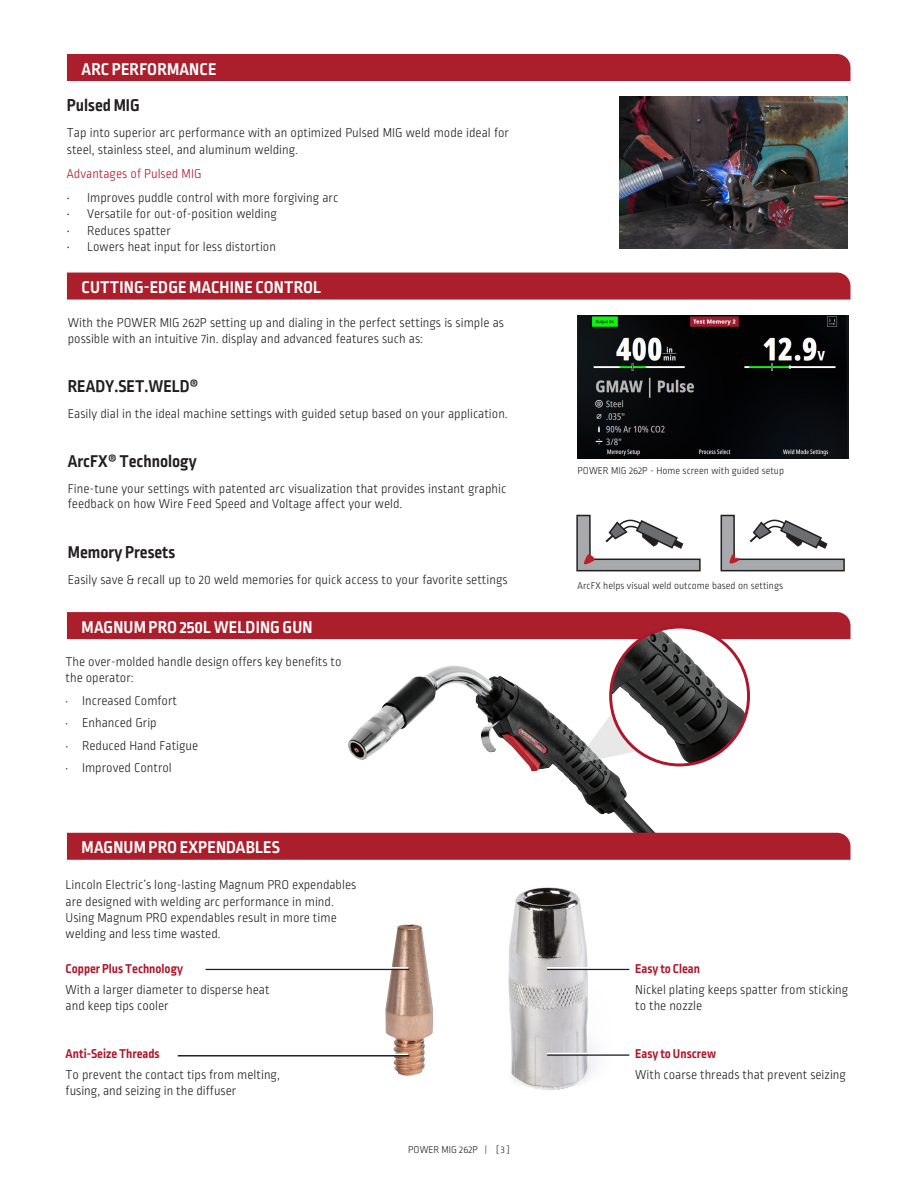
<style>
.page{position:relative;width:918px;height:1188px;background:#fff}
.page>*{position:absolute;margin:0;border:0;box-sizing:border-box;transform-origin:0 0}
.t1{font:700 18px "Ropa Sans Pro";letter-spacing:.01em;color:#fff}
.P_R_Q_Bullet_Points{font:700 18px "Ropa Sans Pro";color:#231f20}
.Body_Copy_Leading{font:300 13.5px/16.2px "Ropa Sans Pro";color:#231f20}
.P_R_Q_Bullet_Points-2{font:300 13.5px/16.2px "Ropa Sans Pro";color:#231f20}
.Body_Copy_Leading-2{font:700 13.5px "Ropa Sans Pro";color:#ae172b}
.P_R_Q_Bullet_Points-3{font:300 13.5px "Ropa Sans Pro";color:#ae172b}
._06-Captions{font:300 10.5px "Ropa Sans Pro";color:#231f20}
.s1{font-size:12px}
.s2{color:#ab1e2c}
</style>
<div class="page">
<div style="left:67px;top:54px;width:784px;height:27px;background:#ab1e2c"></div>
<div style="left:67px;top:273px;width:784px;height:27px;background:#ab1e2c"></div>
<div style="left:67px;top:612px;width:784px;height:27px;background:#ab1e2c"></div>
<img style="left:348px;top:665px;width:251px;height:148px">
<img style="left:508px;top:887px;width:104px;height:203px">
<div style="left:67px;top:833px;width:784px;height:27px;background:#ab1e2c"></div>
<img style="left:385px;top:924px;width:48px;height:152px">
<hr style="left:206px;top:969px;width:203px;height:1px;background:#231f20">
<hr style="left:178px;top:1055px;width:231px;height:2px;background:#231f20">
<hr style="left:205px;top:967px;width:203px;height:2px;background:#fff">
<hr style="left:177px;top:1054px;width:231px;height:1px;background:#fff">
<hr style="left:547px;top:969px;width:82px;height:1px;background:#231f20">
<hr style="left:547px;top:1054px;width:82px;height:2px;background:#231f20">
<hr style="left:547px;top:967px;width:82px;height:2px;background:#fff">
<hr style="left:547px;top:1053px;width:82px;height:1px;background:#fff">
<svg style="left:579px;top:683px;width:32px;height:80px"></svg>
<img style="left:611px;top:630px;width:135px;height:134px">
<div style="left:609px;top:626px;width:141px;height:140px;border:3px solid #ae172b;border-radius:50%"></div>
<img style="left:578px;top:316px;width:271px;height:143px">
<svg style="left:576px;top:515px;width:125px;height:56px"></svg>
<svg style="left:721px;top:515px;width:124px;height:56px"></svg>
<img style="left:620px;top:97px;width:228px;height:152px">
<p class="t1" style="left:82px;top:59px;width:136px">ARC PERFORMANCE</p>
<p class="P_R_Q_Bullet_Points" style="left:67px;top:95px;width:74px">Pulsed MIG</p>
<p class="P_R_Q_Bullet_Points-2" style="left:67px;top:126px;width:444px">Tap into superior arc performance with an optimized Pulsed MIG weld mode ideal for steel, stainless steel, and aluminum welding.</p>
<p class="P_R_Q_Bullet_Points-3" style="left:67px;top:166px;width:136px">Advantages of Pulsed MIG</p>
<p class="Body_Copy_Leading" style="left:67px;top:191px;width:273px">• Improves puddle control with more forgiving arc</p>
<p class="Body_Copy_Leading" style="left:67px;top:207px;width:211px">• Versatile for out-of-position welding</p>
<p class="Body_Copy_Leading" style="left:67px;top:223px;width:105px">• Reduces spatter</p>
<p class="Body_Copy_Leading" style="left:67px;top:239px;width:211px">• Lowers heat input for less distortion</p>
<p class="t1" style="left:82px;top:277px;width:241px">CUTTING-EDGE MACHINE CONTROL</p>
<p class="P_R_Q_Bullet_Points-2" style="left:68px;top:315px;width:438px">With the POWER MIG 262P setting up and dialing in the perfect settings is simple as possible with an intuitive 7in. display and advanced features such as:</p>
<p class="P_R_Q_Bullet_Points" style="left:68px;top:376px;width:132px">READY.SET.WELD®</p>
<p class="P_R_Q_Bullet_Points-2" style="left:68px;top:407px;width:441px">Easily dial in the ideal machine settings with guided setup based on your application.</p>
<p class="P_R_Q_Bullet_Points" style="left:68px;top:451px;width:130px">ArcFX® Technology</p>
<p class="P_R_Q_Bullet_Points-2" style="left:68px;top:482px;width:440px;line-height:15px">Fine-tune your settings with patented arc visualization that provides instant graphic feedback on how Wire Feed Speed and Voltage affect your weld.</p>
<p class="P_R_Q_Bullet_Points" style="left:68px;top:542px;width:109px">Memory Presets</p>
<p class="P_R_Q_Bullet_Points-2" style="left:68px;top:572px;width:441px">Easily save &amp; recall up to 20 weld memories for quick access to your favorite settings</p>
<p class="t1" style="left:82px;top:617px;width:232px">MAGNUM PRO 250L WELDING GUN</p>
<p class="Body_Copy_Leading" style="left:66px;top:654px;width:277px">The over-molded handle design offers key benefits to the operator:</p>
<p class="Body_Copy_Leading" style="left:66px;top:693px;width:113px"><span class="s1">•</span> Increased Comfort</p>
<p class="Body_Copy_Leading" style="left:66px;top:716px;width:93px"><span class="s1">•</span> Enhanced Grip</p>
<p class="Body_Copy_Leading" style="left:66px;top:738px;width:134px"><span class="s1">•</span> Reduced Hand Fatigue</p>
<p class="Body_Copy_Leading" style="left:66px;top:761px;width:108px"><span class="s1">•</span> Improved Control</p>
<p class="t1" style="left:82px;top:837px;width:200px">MAGNUM PRO EXPENDABLES</p>
<p class="Body_Copy_Leading" style="left:66px;top:878px;width:292px">Lincoln Electric’s long-lasting Magnum PRO expendables are designed with welding arc performance in mind.<br>Using Magnum PRO expendables result in more time welding and less time wasted.</p>
<p class="Body_Copy_Leading-2" style="left:66px;top:961px;width:119px">Copper Plus Technology</p>
<p class="Body_Copy_Leading" style="left:66px;top:982px;width:205px">With a larger diameter to disperse heat and keep tips cooler</p>
<p class="Body_Copy_Leading-2" style="left:66px;top:1046px;width:96px">Anti-Seize Threads</p>
<p class="Body_Copy_Leading" style="left:66px;top:1067px;width:216px">To prevent the contact tips from melting, fusing, and seizing in the diffuser</p>
<p class="_06-Captions" style="left:408px;top:1144px;width:103px">POWER MIG 262P <span class="s2">|</span> [ 3 ]</p>
<p class="_06-Captions" style="left:578px;top:465px;width:208px">POWER MIG 262P - Home screen with guided setup</p>
<p class="_06-Captions" style="left:578px;top:580px;width:207px">ArcFX helps visual weld outcome based on settings</p>
<p class="Body_Copy_Leading-2" style="left:635px;top:961px;width:66px">Easy to Clean</p>
<p class="Body_Copy_Leading" style="left:635px;top:982px;width:215px">Nickel plating keeps spatter from sticking to the nozzle</p>
<p class="Body_Copy_Leading-2" style="left:635px;top:1046px;width:82px">Easy to Unscrew</p>
<p class="Body_Copy_Leading" style="left:635px;top:1067px;width:212px">With coarse threads that prevent seizing</p>
</div>
